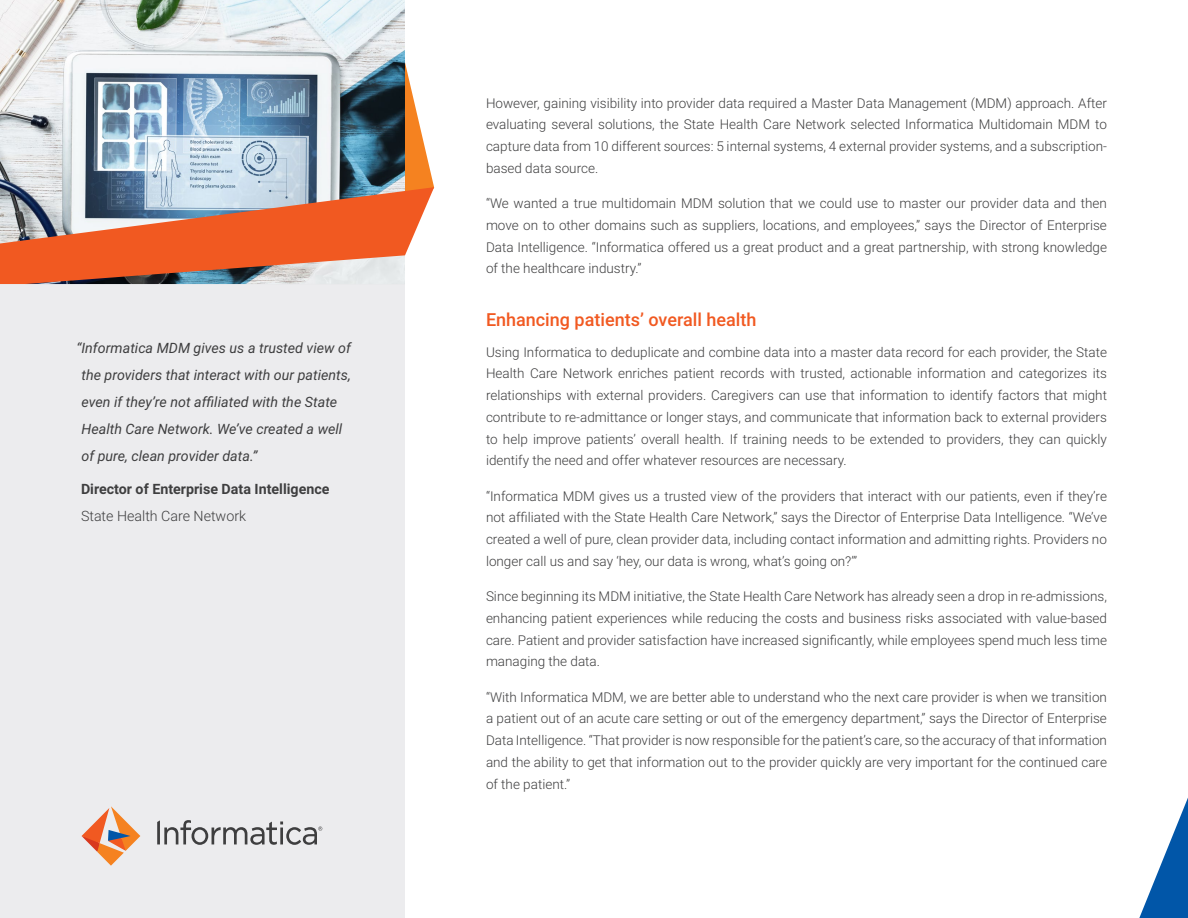
<style>
.page{position:relative;width:1188px;height:918px;background:#fff}
.page>*{position:absolute;margin:0;border:0;box-sizing:border-box;transform-origin:0 0}
.Headers{font:500 18px "Roboto";color:#f15921}
.t1{font:italic 14.25px/27px "Roboto";color:#3e3e3f}
.t2{font:700 14.25px/27px "Roboto";color:#3e3e3f}
.Body_Copy{font:300 13.5px/21.8px "Roboto";color:#3e3e3f;text-align:justify}
.s1{font-weight:300}
</style>
<div class="page">
<div style="left:0;top:129px;width:405px;height:789px;background:#ececee"></div>
<img style="left:0;top:0;width:405px;height:44px">
<img style="left:0;top:44px;width:434px;height:241px">
<svg style="left:1139px;top:798px;width:49px;height:120px"></svg>
<svg style="left:82px;top:806px;width:58px;height:60px"></svg>
<svg style="left:157px;top:820px;width:165px;height:25px"></svg>
<p class="t1" style="left:81px;top:334px;width:271px;text-indent:-5px">“Informatica MDM gives us a trusted view of the providers that interact with our patients, even if they’re not affiliated with the State Health Care Network. We’ve created a well of pure, clean provider data.”</p>
<p class="t2" style="left:81px;top:475px;width:250px">Director of Enterprise Data Intelligence<br><span class="s1">State Health Care Network</span></p>
<p class="Body_Copy" style="left:486px;top:91px;width:622px">However, gaining visibility into provider data required a Master Data Management (MDM) approach. After evaluating several solutions, the State Health Care Network selected Informatica Multidomain MDM to capture data from 10 different sources: 5 internal systems, 4 external provider systems, and a subscription&shy;based data source.</p>
<p class="Body_Copy" style="left:486px;top:192px;width:623px">“We wanted a true multidomain MDM solution that we could use to master our provider data and then move on to other domains such as suppliers, locations, and employees,” says the Director of Enterprise Data Intelligence. “Informatica offered us a great product and a great partnership, with strong knowledge of the healthcare industry.”</p>
<p class="Headers" style="left:486px;top:307px;width:272px">Enhancing patients’ overall health</p>
<p class="Body_Copy" style="left:486px;top:340px;width:623px">Using Informatica to deduplicate and combine data into a master data record for each provider, the State Health Care Network enriches patient records with trusted, actionable information and categorizes its relationships with external providers. Caregivers can use that information to identify factors that might contribute to re-admittance or longer stays, and communicate that information back to external providers to help improve patients’ overall health. If training needs to be extended to providers, they can quickly identify the need and offer whatever resources are necessary.</p>
<p class="Body_Copy" style="left:486px;top:484px;width:623px">“Informatica MDM gives us a trusted view of the providers that interact with our patients, even if they’re not affiliated with the State Health Care Network,” says the Director of Enterprise Data Intelligence. “We’ve created a well of pure, clean provider data, including contact information and admitting rights. Providers no longer call us and say ‘hey, our data is wrong, what’s going on?’”</p>
<p class="Body_Copy" style="left:486px;top:585px;width:622px">Since beginning its MDM initiative, the State Health Care Network has already seen a drop in re-admissions, enhancing patient experiences while reducing the costs and business risks associated with value-based care. Patient and provider satisfaction have increased significantly, while employees spend much less time managing the data.</p>
<p class="Body_Copy" style="left:486px;top:685px;width:622px">“With Informatica MDM, we are better able to understand who the next care provider is when we transition a patient out of an acute care setting or out of the emergency department,” says the Director of Enterprise Data Intelligence. “That provider is now responsible for the patient’s care, so the accuracy of that information and the ability to get that information out to the provider quickly are very important for the continued care of the patient.”</p>
</div>
